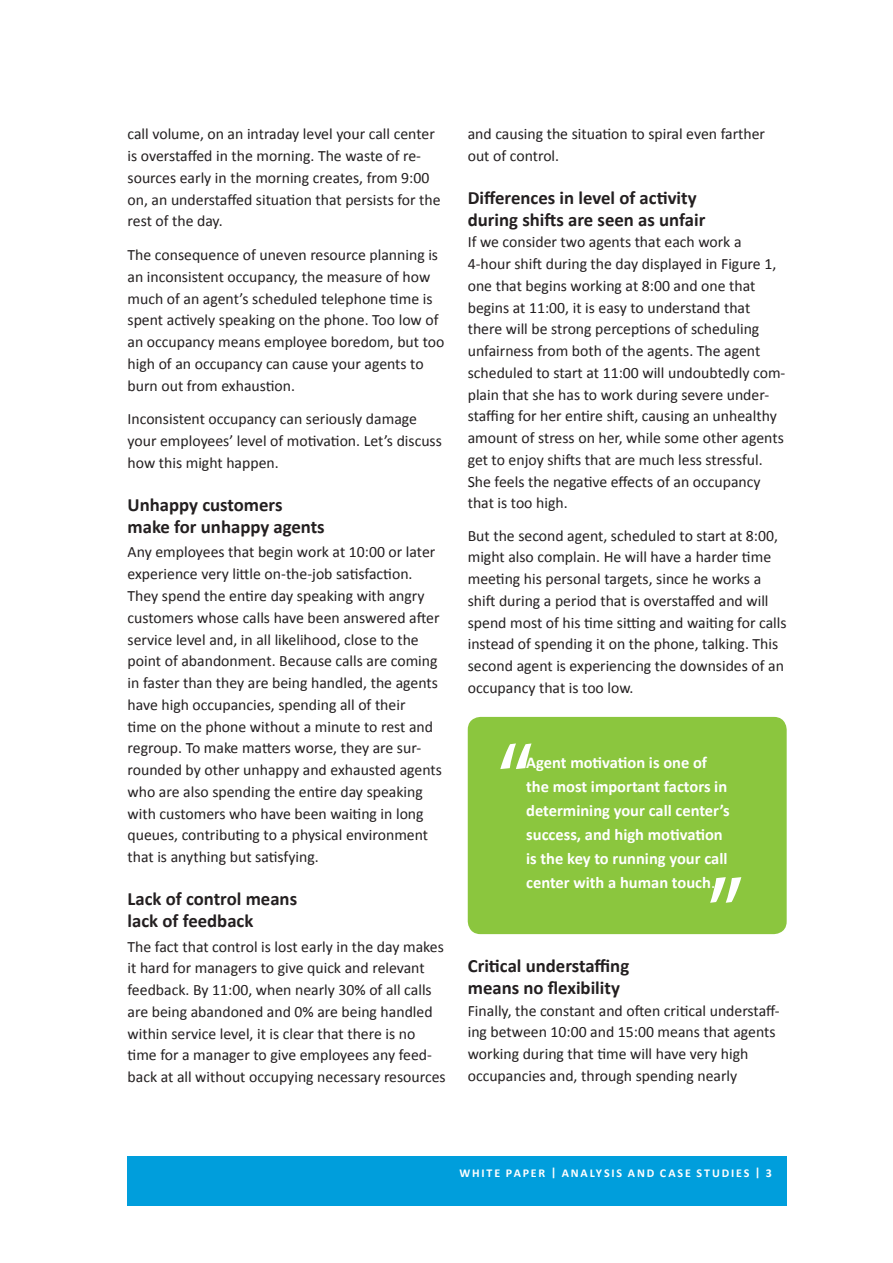
<style>
.page{position:relative;width:893px;height:1263px;background:#fff}
.page>*{position:absolute;margin:0;border:0;box-sizing:border-box;transform-origin:0 0}
.t1{font:105px "Myriad Pro";color:#fff}
.t2{font:700 18.75px "Calibri";color:#231f20}
.t3{font:700 16.5px/24px "Calibri";color:#fff}
.t4{font:15.75px/21.8px "Calibri";color:#231f20}
.t5{font:700 12px "Calibri";letter-spacing:.155em;color:#fff}
.s1{font-weight:400}
</style>
<div class="page">
<div style="left:128px;top:1157px;width:659px;height:49px;background:#009edc"></div>
<div style="left:468px;top:717px;width:319px;height:217px;background:#8bc63e;border-radius:13px"></div>
<p class="t4" style="left:128px;top:123px;width:315px">call volume, on an intraday level your call center is overstaffed in the morning. The waste of re&shy;sources early in the morning creates, from 9:00 on, an understaffed situation that persists for the rest of the day.</p>
<p class="t4" style="left:128px;top:244px;width:318px">The consequence of uneven resource planning is an inconsistent occupancy, the measure of how much of an agent’s scheduled telephone time is spent actively speaking on the phone. Too low of an occupancy means employee boredom, but too high of an occupancy can cause your agents to burn out from exhaustion.</p>
<p class="t4" style="left:128px;top:408px;width:316px">Inconsistent occupancy can seriously damage your employees’ level of motivation. Let’s discuss how this might happen.</p>
<p class="t2" style="left:128px;top:493px;width:156px">Unhappy customers</p>
<p class="t2" style="left:128px;top:514px;width:199px">make for unhappy agents</p>
<p class="t4" style="left:128px;top:541px;width:316px">Any employees that begin work at 10:00 or later experience very little on-the-job satisfaction.<br>They spend the entire day speaking with angry customers whose calls have been answered after service level and, in all likelihood, close to the point of abandonment. Because calls are coming in faster than they are being handled, the agents have high occupancies, spending all of their<br>time on the phone without a minute to rest and regroup. To make matters worse, they are sur&shy;rounded by other unhappy and exhausted agents who are also spending the entire day speaking with customers who have been waiting in long queues, contributing to a physical environment that is anything but satisfying.</p>
<p class="t2" style="left:128px;top:887px;width:171px">Lack of control means</p>
<p class="t2" style="left:128px;top:909px;width:127px">lack of feedback</p>
<p class="t4" style="left:128px;top:935px;width:320px">The fact that control is lost early in the day makes it hard for managers to give quick and relevant feedback. By 11:00, when nearly 30% of all calls are being abandoned and 0% are being handled within service level, it is clear that there is no time for a manager to give employees any feed&shy;back at all without occupying necessary resources</p>
<p class="t4" style="left:468px;top:123px;width:299px">and causing the situation to spiral even farther out of control.</p>
<p class="t2" style="left:468px;top:186px;width:230px">Differences in level of activity</p>
<p class="t2" style="left:468px;top:207px;width:239px">during shifts are seen as unfair</p>
<p class="t4" style="left:468px;top:231px;width:310px">If we consider two agents that each work a<br>4-hour shift during the day displayed in Figure 1, one that begins working at 8:00 and one that</p>
<p class="t4" style="left:468px;top:297px;width:319px">begins at 11:00, it is easy to understand that there will be strong perceptions of scheduling unfairness from both of the agents. The agent scheduled to start at 11:00 will undoubtedly com&shy;plain that she has to work during severe under&shy;staffing for her entire shift, causing an unhealthy amount of stress on her, while some other agents</p>
<p class="t4" style="left:468px;top:449px;width:297px">get to enjoy shifts that are much less stressful.</p>
<p class="t4" style="left:468px;top:471px;width:294px">She feels the negative effects of an occupancy that is too high.</p>
<p class="t4" style="left:468px;top:525px;width:320px">But the second agent, scheduled to start at 8:00, might also complain. He will have a harder time meeting his personal targets, since he works a shift during a period that is overstaffed and will spend most of his time sitting and waiting for calls instead of spending it on the phone, talking. This second agent is experiencing the downsides of an occupancy that is too low.</p>
<p class="t1" style="left:535px;top:797px;width:39px;rotate:-180deg">”</p>
<p class="t3" style="left:526px;top:750px;width:205px">Agent motivation is one of the most important factors in determining your call center’s success, and high motivation is the key to running your call center with a human touch<span class="s1">.</span></p>
<p class="t1" style="left:707px;top:849px;width:39px">”</p>
<p class="t2" style="left:468px;top:954px;width:163px">Critical understaffing</p>
<p class="t2" style="left:468px;top:975px;width:154px">means no flexibility</p>
<p class="t4" style="left:468px;top:999px;width:313px">Finally, the constant and often critical understaff&shy;ing between 10:00 and 15:00 means that agents working during that time will have very high</p>
<p class="t4" style="left:468px;top:1065px;width:271px">occupancies and, through spending nearly</p>
<p class="t5" style="left:459px;top:1165px;width:314px">WHITE PAPER | ANALYSIS AND CASE STUDIES | 3</p>
</div>
